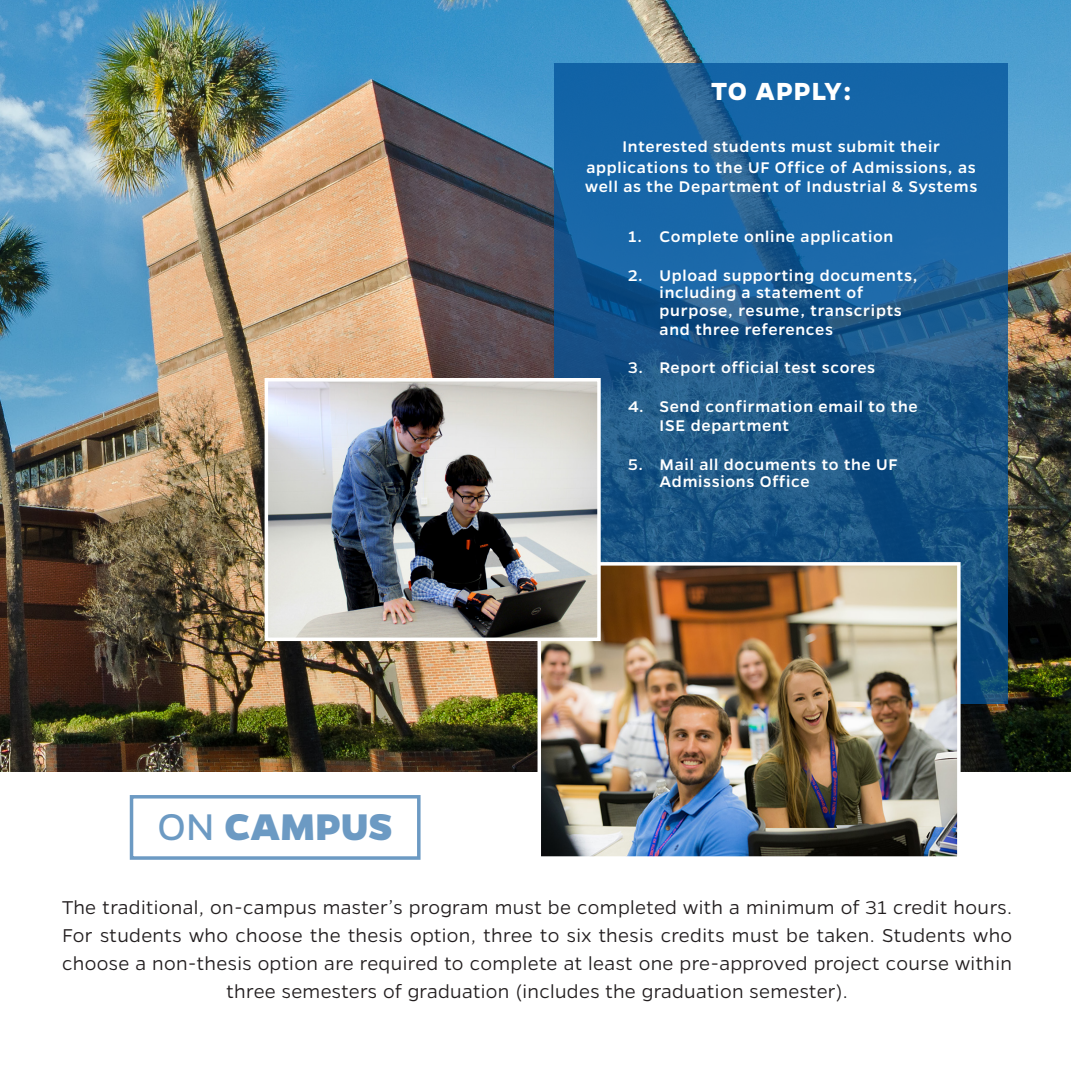
<style>
.page{position:relative;width:1071px;height:1071px;background:#fff}
.page>*{position:absolute;margin:0;border:0;box-sizing:border-box;transform-origin:0 0}
.t1{font:800 42px "Gentona";letter-spacing:.005em;color:#6c9ac3}
.t2{font:700 28px "Gentona";letter-spacing:.04em;color:#fff}
.t3{font:300 21px/28px "Gentona";letter-spacing:.015em;color:#231f20;text-align:center}
.t4{font:500 17.5px/17.5px "Gentona";letter-spacing:.04em;color:#fff}
.s1{font-weight:400}
</style>
<div class="page">
<img style="left:0;top:0;width:1071px;height:772px">
<svg style="left:554px;top:63px;width:454px;height:640px;background:#185b93"></svg>
<img style="left:543px;top:567px;width:413px;height:288px">
<div style="left:538px;top:562px;width:423px;height:298px;border:4px solid #fff"></div>
<img style="left:270px;top:383px;width:326px;height:253px">
<div style="left:265px;top:378px;width:336px;height:263px;border:4px solid #fff"></div>
<div style="left:130px;top:795px;width:291px;height:65px;border:4px solid #6c9ac3"></div>
<p class="t2" style="left:711px;top:75px;width:141px">TO APPLY:</p>
<p class="t4" style="left:586px;top:136px;width:391px;line-height:21px;text-align:center">Interested students must submit their applications to the UF Office of Admissions, as</p>
<p class="t4" style="left:585px;top:178px;width:394px">well as the Department of Industrial &amp; Systems</p>
<p class="t1" style="left:158px;top:802px;width:237px"><span class="s1">ON</span> CAMPUS</p>
<p class="t4" style="left:628px;top:228px;width:267px">1. Complete online application</p>
<p class="t4" style="left:660px;top:266px;width:260px;text-indent:-32px">2. Upload supporting documents, including a statement of purpose, resume, transcripts</p>
<p class="t4" style="left:660px;top:321px;width:175px">and three references</p>
<p class="t4" style="left:628px;top:359px;width:249px">3. Report official test scores</p>
<p class="t4" style="left:660px;top:397px;width:260px;line-height:19.2px;text-indent:-32px">4. Send confirmation email to the<br>ISE department</p>
<p class="t4" style="left:660px;top:455px;width:240px;text-indent:-32px">5. Mail all documents to the UF<br>Admissions Office</p>
<p class="t3" style="left:62px;top:893px;width:952px">The traditional, on-campus master’s program must be completed with a minimum of 31 credit hours.<br>For students who choose the thesis option, three to six thesis credits must be taken. Students who choose a non-thesis option are required to complete at least one pre-approved project course within three semesters of graduation (includes the graduation semester).</p>
</div>
